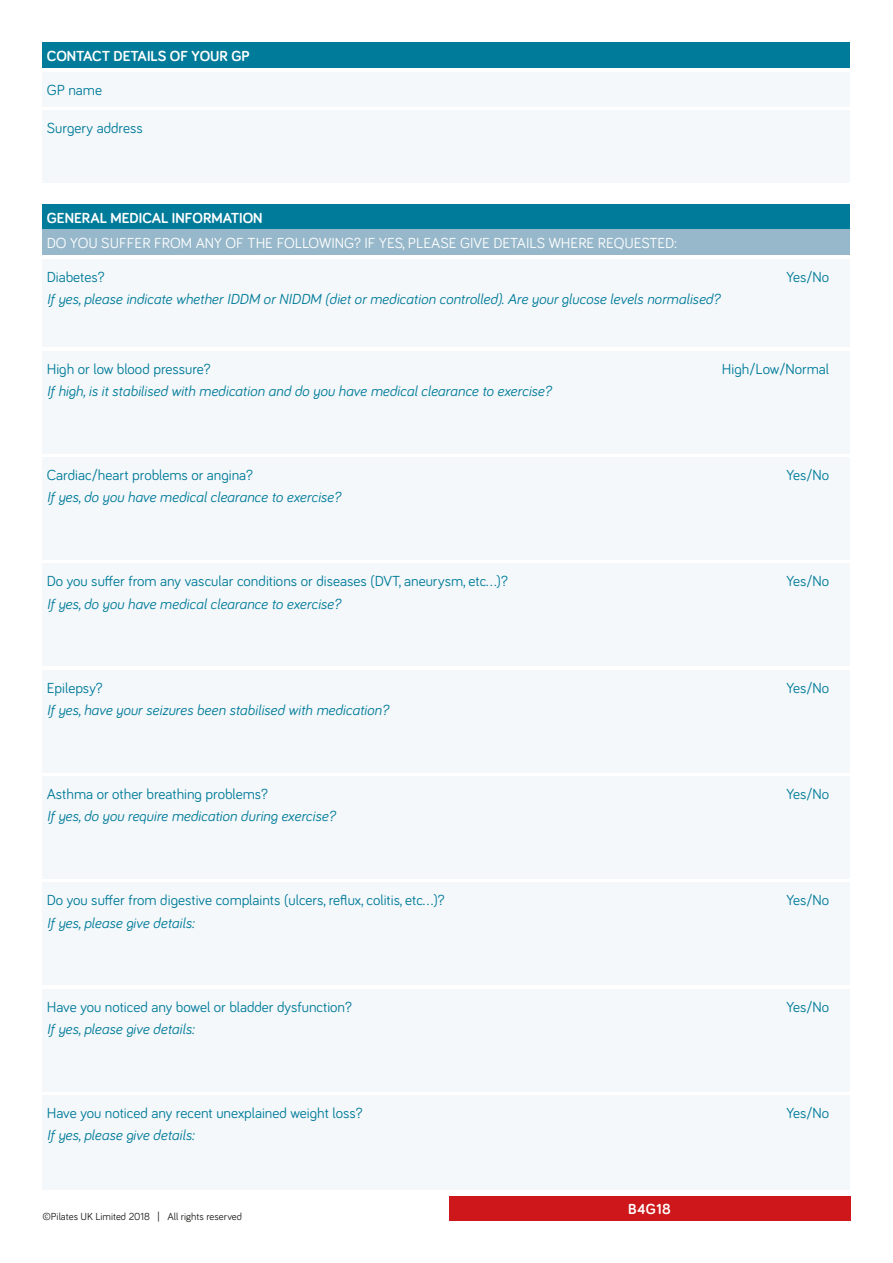
<style>
.page{position:relative;width:893px;height:1263px;background:#fff}
.page>*{position:absolute;margin:0;border:0;box-sizing:border-box;transform-origin:0 0}
.t1{font:italic 15px "Bariol";color:#007b9a}
.t2{font:15px "Bariol";color:#007b9a}
.t3{font:15px "Bariol";color:#fff}
.t4{font:700 15px "Bariol";color:#fff}
.t5{font:10.5px "Bariol";color:#1d1d1b}
</style>
<div class="page">
<div style="left:43px;top:204px;width:807px;height:26px;background:#007b9a"></div>
<div style="left:43px;top:230px;width:807px;height:25px;background:#96b8ca"></div>
<div style="left:43px;top:259px;width:807px;height:88px;background:#f5f8fa"></div>
<div style="left:43px;top:351px;width:807px;height:102px;background:#f5f8fa"></div>
<div style="left:43px;top:458px;width:807px;height:102px;background:#f5f8fa"></div>
<div style="left:43px;top:564px;width:807px;height:102px;background:#f5f8fa"></div>
<div style="left:43px;top:670px;width:807px;height:102px;background:#f5f8fa"></div>
<div style="left:43px;top:776px;width:807px;height:102px;background:#f5f8fa"></div>
<div style="left:43px;top:883px;width:807px;height:102px;background:#f5f8fa"></div>
<div style="left:43px;top:989px;width:807px;height:102px;background:#f5f8fa"></div>
<div style="left:43px;top:1095px;width:807px;height:95px;background:#f5f8fa"></div>
<div style="left:43px;top:43px;width:807px;height:25px;background:#007b9a"></div>
<div style="left:43px;top:72px;width:807px;height:34px;background:#f5f8fa"></div>
<div style="left:43px;top:111px;width:807px;height:72px;background:#f5f8fa"></div>
<div style="left:449px;top:1196px;width:401px;height:24px;background:#cd171a"></div>
<p class="t4" style="left:47px;top:46px;width:204px">CONTACT DETAILS OF YOUR GP</p>
<p class="t2" style="left:47px;top:79px;width:57px">GP name</p>
<p class="t2" style="left:47px;top:118px;width:98px">Surgery address</p>
<p class="t4" style="left:47px;top:207px;width:217px">GENERAL MEDICAL INFORMATION</p>
<p class="t3" style="left:47px;top:233px;width:631px">DO YOU SUFFER FROM ANY OF THE FOLLOWING? IF YES, PLEASE GIVE DETAILS WHERE REQUESTED:</p>
<p class="t2" style="left:47px;top:267px;width:59px">Diabetes?</p>
<p class="t2" style="left:786px;top:267px;width:44px">Yes/No</p>
<p class="t1" style="left:47px;top:289px;width:675px">If yes, please indicate whether IDDM or NIDDM (diet or medication controlled). Are your glucose levels normalised?</p>
<p class="t2" style="left:47px;top:358px;width:166px">High or low blood pressure?</p>
<p class="t2" style="left:722px;top:358px;width:109px">High/Low/Normal</p>
<p class="t1" style="left:47px;top:381px;width:506px">If high, is it stabilised with medication and do you have medical clearance to exercise?</p>
<p class="t2" style="left:47px;top:465px;width:208px">Cardiac/heart problems or angina?</p>
<p class="t2" style="left:786px;top:465px;width:44px">Yes/No</p>
<p class="t1" style="left:47px;top:487px;width:295px">If yes, do you have medical clearance to exercise?</p>
<p class="t2" style="left:47px;top:571px;width:463px">Do you suffer from any vascular conditions or diseases (DVT, aneurysm, etc…)?</p>
<p class="t2" style="left:786px;top:571px;width:44px">Yes/No</p>
<p class="t1" style="left:47px;top:593px;width:295px">If yes, do you have medical clearance to exercise?</p>
<p class="t2" style="left:47px;top:677px;width:58px">Epilepsy?</p>
<p class="t2" style="left:786px;top:677px;width:44px">Yes/No</p>
<p class="t1" style="left:47px;top:700px;width:343px">If yes, have your seizures been stabilised with medication?</p>
<p class="t2" style="left:47px;top:784px;width:223px">Asthma or other breathing problems?</p>
<p class="t2" style="left:786px;top:784px;width:44px">Yes/No</p>
<p class="t1" style="left:47px;top:806px;width:290px">If yes, do you require medication during exercise?</p>
<p class="t2" style="left:47px;top:890px;width:399px">Do you suffer from digestive complaints (ulcers, reflux, colitis, etc…)?</p>
<p class="t2" style="left:786px;top:890px;width:44px">Yes/No</p>
<p class="t1" style="left:47px;top:912px;width:149px">If yes, please give details:</p>
<p class="t2" style="left:47px;top:996px;width:307px">Have you noticed any bowel or bladder dysfunction?</p>
<p class="t2" style="left:786px;top:996px;width:44px">Yes/No</p>
<p class="t1" style="left:47px;top:1019px;width:149px">If yes, please give details:</p>
<p class="t2" style="left:47px;top:1103px;width:317px">Have you noticed any recent unexplained weight loss?</p>
<p class="t2" style="left:786px;top:1103px;width:44px">Yes/No</p>
<p class="t1" style="left:47px;top:1125px;width:149px">If yes, please give details:</p>
<p class="t5" style="left:43px;top:1210px;width:201px">©Pilates UK Limited 2018 | All rights reserved</p>
<p class="t4" style="left:628px;top:1198px;width:44px">B4G18</p>
</div>
